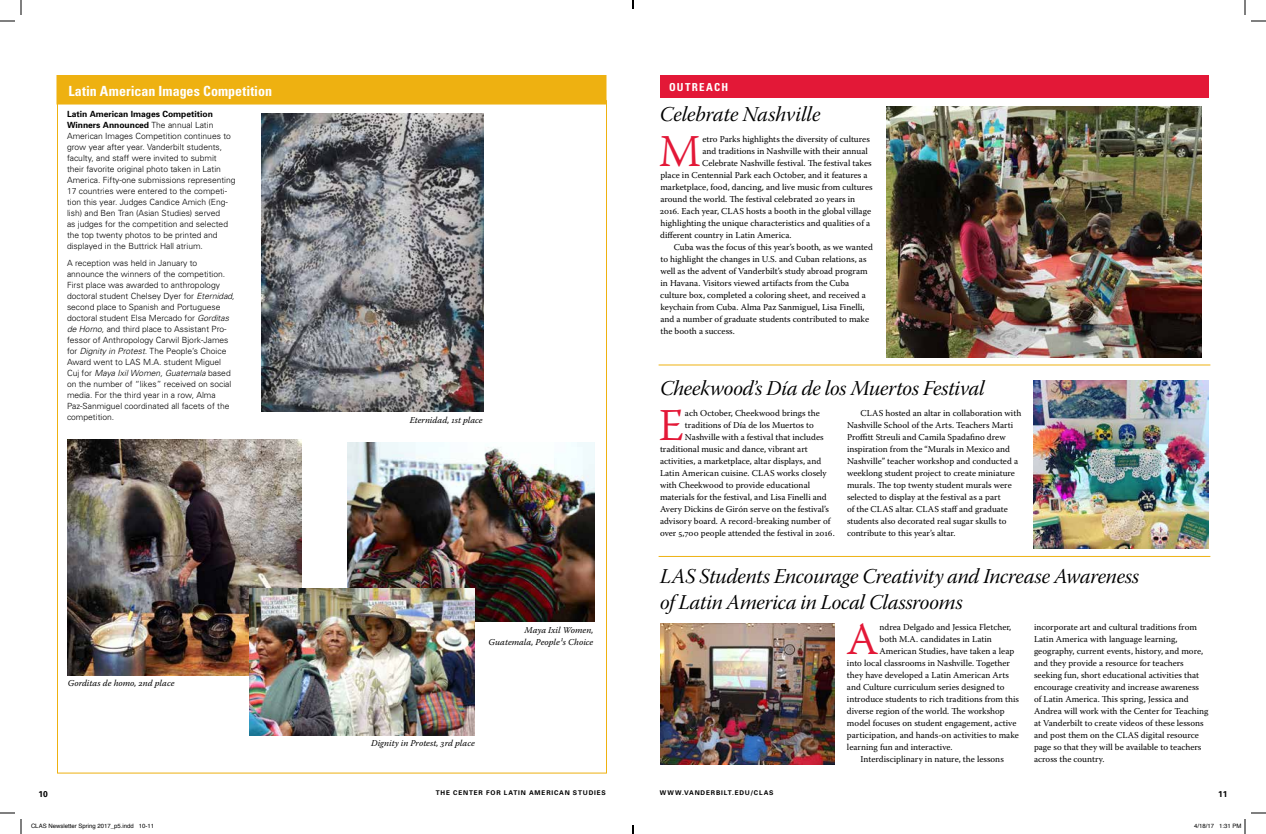
<style>
.page{position:relative;width:1266px;height:834px;background:#fff}
.page>*{position:absolute;margin:0;border:0;box-sizing:border-box;transform-origin:0 0}
.t1{font:300 45.4px "Warnock Pro";color:#e31837}
.t2{font:21px/26px "Warnock Pro It Subh";letter-spacing:-.01em;color:#000}
.t3{font:700 condensed 14px "Univers";letter-spacing:.005em;color:#fff}
.t4{font:700 condensed 11px "Univers";letter-spacing:.11em;color:#fff}
.t5{font:9px/12px "Warnock Pro";color:#000}
.t6{font:italic 9px/12px "Warnock Pro";color:#000;text-align:right}
.t7{font:300 8.5px/11px "Univers";color:#000}
.t8{font:700 8.5px "Univers";color:#000}
.t9{font:700 6.5px "Univers";letter-spacing:.13em;color:#000}
.t10{font:6px "Helvetica";color:#000}
.s1{font-weight:700}
.s2{font-style:italic}
</style>
<div class="page">
<img style="left:347px;top:442px;width:247px;height:179px">
<div style="left:56px;top:75px;width:550px;height:30px;background:#eeb111;border:1px solid #eeb111"></div>
<img style="left:68px;top:439px;width:233px;height:236px">
<img style="left:261px;top:114px;width:222px;height:297px">
<img style="left:249px;top:588px;width:225px;height:148px">
<hr style="left:659px;top:364px;width:551px;height:1px;background:#eeb111">
<hr style="left:659px;top:556px;width:551px;height:1px;background:#eeb111">
<div style="left:660px;top:75px;width:549px;height:23px;background:#e31837"></div>
<img style="left:886px;top:107px;width:315px;height:250px">
<img style="left:1033px;top:380px;width:176px;height:169px">
<img style="left:660px;top:624px;width:175px;height:141px">
<svg style="left:0;top:0;width:22px;height:22px"></svg>
<svg style="left:0;top:812px;width:22px;height:22px"></svg>
<svg style="left:1244px;top:0;width:22px;height:22px"></svg>
<svg style="left:1244px;top:812px;width:22px;height:22px"></svg>
<svg style="left:632px;top:0;width:2px;height:9px"></svg>
<svg style="left:632px;top:825px;width:2px;height:9px"></svg>
<h3 class="t3" style="left:68px;top:83px;width:205px">Latin American Images Competition</h3>
<p class="t7" style="left:67px;top:108px;width:170px"><span class="s1">Latin American Images Competition Winners Announced</span> The annual Latin American Images Competition continues to grow year after year. Vanderbilt students, faculty, and staff were invited to submit their favorite original photo taken in Latin America. Fifty-one submissions representing 17 countries were entered to the competi&shy;tion this year. Judges Candice Amich (Eng&shy;lish) and Ben Tran (Asian Studies) served<br>as judges for the competition and selected the top twenty photos to be printed and displayed in the Buttrick Hall atrium.</p>
<p class="t7" style="left:67px;top:257px;width:169px">A reception was held in January to announce the winners of the competition.<br>First place was awarded to anthropology doctoral student Chelsey Dyer for <span class="s2">Eternidad, </span>second place to Spanish and Portuguese doctoral student Elsa Mercado for <span class="s2">Gorditas de Horno,</span> and third place to Assistant Pro&shy;fessor of Anthropology Carwil Bjork-James for <span class="s2">Dignity in Protest.</span> The People’s Choice Award went to LAS M.A. student Miguel Cuj for <span class="s2">Maya Ixil Women, Guatemala</span> based on the number of “likes” received on social media. For the third year in a row, Alma Paz-Sanmiguel coordinated all facets of the competition.</p>
<p class="t6" style="left:68px;top:677px;width:108px">Gorditas de homo, 2nd place</p>
<p class="t6" style="left:410px;top:413px;width:74px">Eternidad, 1st place</p>
<p class="t6" style="left:489px;top:624px;width:106px">Maya Ixil Women,<br>Guatemala, People¹s Choice</p>
<p class="t6" style="left:371px;top:737px;width:105px">Dignity in Protest, 3rd place</p>
<p class="t4" style="left:669px;top:80px;width:61px">OUTREACH</p>
<h2 class="t2" style="left:660px;top:104px;width:162px">Celebrate Nashville</h2>
<h1 class="t1" style="left:659px;top:124px;width:44px">M</h1>
<p class="t5" style="left:702px;top:133px;width:169px">etro Parks highlights the diversity of cultures</p>
<p class="t5" style="left:703px;top:145px;width:167px">and traditions in Nashville with their annual</p>
<p class="t5" style="left:702px;top:157px;width:171px">Celebrate Nashville festival. The festival takes</p>
<p class="t5" style="left:660px;top:169px;width:209px">place in Centennial Park each October, and it features a</p>
<p class="t5" style="left:660px;top:181px;width:214px">marketplace, food, dancing, and live music from cultures</p>
<p class="t5" style="left:660px;top:193px;width:196px">around the world. The festival celebrated 20 years in</p>
<p class="t5" style="left:660px;top:205px;width:213px">2016. Each year, CLAS hosts a booth in the global village</p>
<p class="t5" style="left:661px;top:217px;width:211px">highlighting the unique characteristics and qualities of a</p>
<p class="t5" style="left:660px;top:229px;width:133px">different country in Latin America.</p>
<p class="t5" style="left:674px;top:241px;width:201px">Cuba was the focus of this year’s booth, as we wanted</p>
<p class="t5" style="left:660px;top:253px;width:208px">to highlight the changes in U.S. and Cuban relations, as</p>
<p class="t5" style="left:660px;top:265px;width:209px">well as the advent of Vanderbilt’s study abroad program</p>
<p class="t5" style="left:661px;top:277px;width:190px">in Havana. Visitors viewed artifacts from the Cuba</p>
<p class="t5" style="left:660px;top:289px;width:207px">culture box, completed a coloring sheet, and received a</p>
<p class="t5" style="left:660px;top:301px;width:206px">keychain from Cuba. Alma Paz Sanmiguel, Lisa Finelli,</p>
<p class="t5" style="left:660px;top:313px;width:210px">and a number of graduate students contributed to make</p>
<p class="t5" style="left:660px;top:325px;width:76px">the booth a success.</p>
<h2 class="t2" style="left:660px;top:378px;width:326px">Cheekwood’s Día de los Muertos Festival</h2>
<h1 class="t1" style="left:659px;top:398px;width:27px">E</h1>
<p class="t5" style="left:685px;top:407px;width:136px">ach October, Cheekwood brings the</p>
<p class="t5" style="left:847px;top:407px;width:176px;text-indent:14px">CLAS hosted an altar in collaboration with Nashville School of the Arts. Teachers Marti Proffitt Streuli and Camila Spadafino drew inspiration from the “Murals in Mexico and Nashville” teacher workshop and conducted a weeklong student project to create miniature murals. The top twenty student murals were selected to display at the festival as a part<br>of the CLAS altar. CLAS staff and graduate students also decorated real sugar skulls to contribute to this year’s altar.</p>
<p class="t5" style="left:685px;top:419px;width:130px">traditions of Día de los Muertos to</p>
<p class="t5" style="left:685px;top:431px;width:140px">Nashville with a festival that includes</p>
<p class="t5" style="left:660px;top:443px;width:149px">traditional music and dance, vibrant art</p>
<p class="t5" style="left:660px;top:455px;width:163px">activities, a marketplace, altar displays, and</p>
<p class="t5" style="left:660px;top:467px;width:168px">Latin American cuisine. CLAS works closely</p>
<p class="t5" style="left:660px;top:479px;width:152px">with Cheekwood to provide educational</p>
<p class="t5" style="left:660px;top:491px;width:168px">materials for the festival, and Lisa Finelli and</p>
<p class="t5" style="left:660px;top:503px;width:171px">Avery Dickins de Girón serve on the festival’s</p>
<p class="t5" style="left:660px;top:515px;width:172px">advisory board. A record-breaking number of</p>
<p class="t5" style="left:660px;top:527px;width:176px">over 5,700 people attended the festival in 2016.</p>
<h2 class="t2" style="left:660px;top:566px;width:481px">LAS Students Encourage Creativity and Increase Awareness of Latin America in Local Classrooms</h2>
<h1 class="t1" style="left:847px;top:612px;width:34px">A</h1>
<p class="t5" style="left:880px;top:621px;width:133px">ndrea Delgado and Jessica Fletcher,</p>
<p class="t5" style="left:1034px;top:621px;width:176px">incorporate art and cultural traditions from Latin America with language learning, geography, current events, history, and more, and they provide a resource for teachers seeking fun, short educational activities that encourage creativity and increase awareness of Latin America. This spring, Jessica and Andrea will work with the Center for Teaching at Vanderbilt to create videos of these lessons and post them on the CLAS digital resource page so that they will be available to teachers across the country.</p>
<p class="t5" style="left:880px;top:633px;width:114px">both M.A. candidates in Latin</p>
<p class="t5" style="left:880px;top:645px;width:136px">American Studies, have taken a leap</p>
<p class="t5" style="left:847px;top:657px;width:165px">into local classrooms in Nashville. Together</p>
<p class="t5" style="left:847px;top:669px;width:164px">they have developed a Latin American Arts</p>
<p class="t5" style="left:847px;top:681px;width:159px">and Culture curriculum series designed to</p>
<p class="t5" style="left:847px;top:693px;width:174px">introduce students to rich traditions from this</p>
<p class="t5" style="left:847px;top:705px;width:159px">diverse region of the world. The workshop</p>
<p class="t5" style="left:847px;top:717px;width:171px">model focuses on student engagement, active</p>
<p class="t5" style="left:847px;top:729px;width:173px">participation, and hands-on activities to make</p>
<p class="t5" style="left:847px;top:741px;width:107px">learning fun and interactive.</p>
<p class="t5" style="left:860px;top:753px;width:145px">Interdisciplinary in nature, the lessons</p>
<p class="t8" style="left:39px;top:788px;width:11px">10</p>
<p class="t9" style="left:436px;top:789px;width:172px">THE CENTER FOR LATIN AMERICAN STUDIES</p>
<p class="t9" style="left:660px;top:789px;width:115px">WWW.VANDERBILT.EDU/CLAS</p>
<p class="t8" style="left:1218px;top:788px;width:11px">11</p>
<p class="t10" style="left:31px;top:821px;width:125px">CLAS Newsletter Spring 2017_p5.indd 10-11</p>
<p class="t10" style="left:1194px;top:821px;width:49px">4/18/17 1:31 PM</p>
</div>
